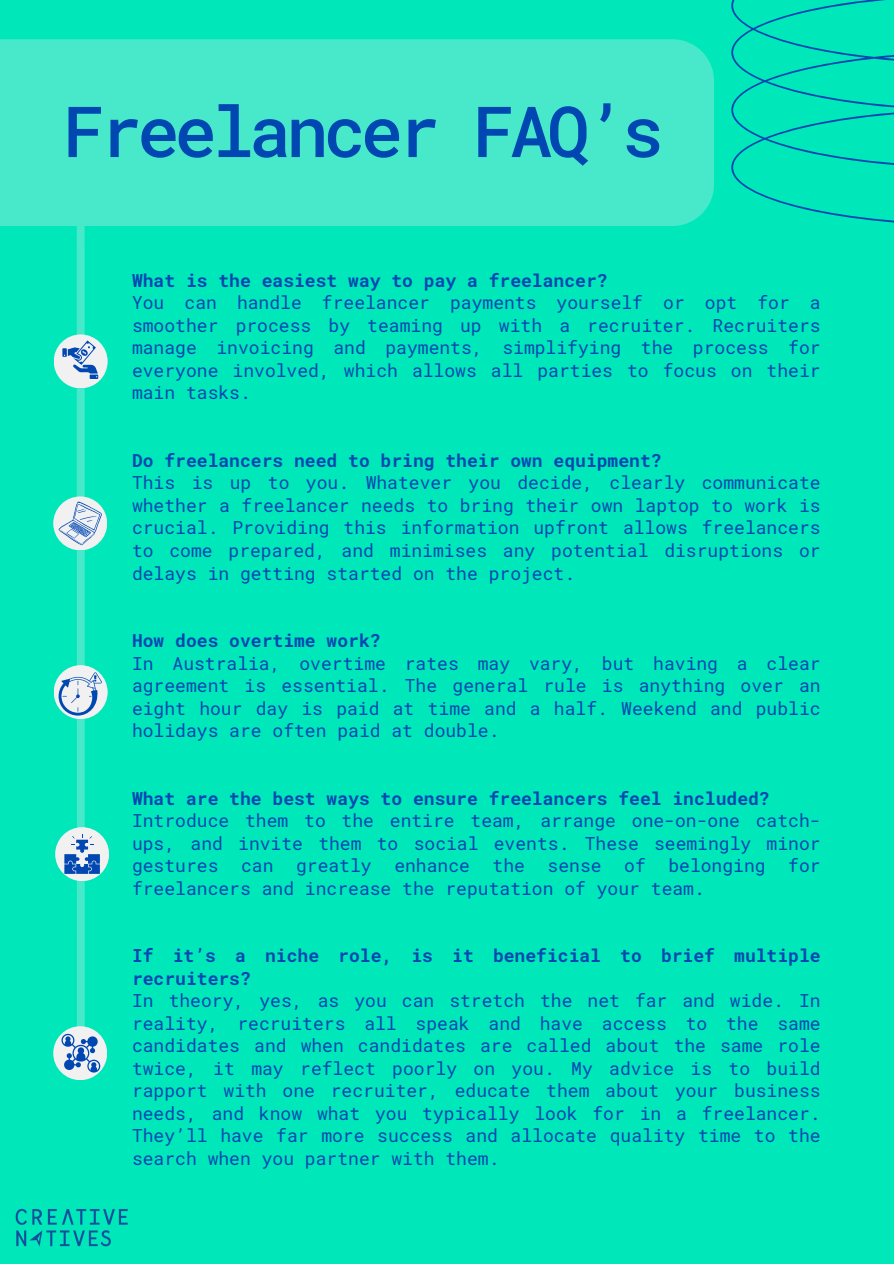
<style>
.page{position:relative;width:894px;height:1264px;background:#fff}
.page>*{position:absolute;margin:0;border:0;box-sizing:border-box;transform-origin:0 0}
.t1{font:500 70.5px "Roboto Mono";letter-spacing:-.07em;color:#0047b2}
.t2{font:18px/22.5px "Roboto Mono";color:#0047b2;text-align:justify}
.t3{font:700 18px/22.5px "Roboto Mono";color:#0047b2}
</style>
<div class="page">
<div style="left:0;top:0;width:893px;height:1263px;background:#00e7ba"></div>
<img style="left:15px;top:1208px;width:113px;height:39px">
<div style="left:0;top:39px;width:713px;height:187px;background:#47e9ca"></div>
<div style="left:77px;top:226px;width:8px;height:807px;background:#47e9ca"></div>
<svg style="left:731px;top:0;width:162px;height:223px"></svg>
<div style="left:54px;top:334px;width:54px;height:54px;background:#f1f1f1;border-radius:50%"></div>
<div style="left:53px;top:496px;width:54px;height:54px;background:#f1f1f1;border-radius:50%"></div>
<div style="left:54px;top:665px;width:54px;height:54px;background:#f1f1f1;border-radius:50%"></div>
<div style="left:55px;top:827px;width:54px;height:54px;background:#f1f1f1;border-radius:50%"></div>
<div style="left:53px;top:1026px;width:54px;height:54px;background:#f1f1f1;border-radius:50%"></div>
<svg style="left:62px;top:340px;width:36px;height:39px"></svg>
<svg style="left:59px;top:672px;width:42px;height:43px"></svg>
<svg style="left:64px;top:834px;width:36px;height:39px"></svg>
<svg style="left:61px;top:1033px;width:39px;height:39px"></svg>
<svg style="left:59px;top:501px;width:42px;height:44px"></svg>
<p class="t1" style="left:63px;top:83px;width:602px">Freelancer FAQ’s</p>
<h1 class="t3" style="left:132px;top:268px;width:477px">What is the easiest way to pay a freelancer?</h1>
<p class="t2" style="left:132px;top:291px;width:690px">You can handle freelancer payments yourself or opt for a smoother process by teaming up with a recruiter. Recruiters manage invoicing and payments, simplifying the process for everyone involved, which allows all parties to focus on their main tasks.</p>
<p class="t3" style="left:132px;top:448px;width:531px">Do freelancers need to bring their own equipment?</p>
<p class="t2" style="left:132px;top:471px;width:690px">This is up to you. Whatever you decide, clearly communicate whether a freelancer needs to bring their own laptop to work is crucial. Providing this information upfront allows freelancers to come prepared, and minimises any potential disruptions or delays in getting started on the project.</p>
<p class="t3" style="left:132px;top:628px;width:250px">How does overtime work?</p>
<p class="t2" style="left:132px;top:651px;width:690px">In Australia, overtime rates may vary, but having a clear agreement is essential. The general rule is anything over an eight hour day is paid at time and a half. Weekend and public holidays are often paid at double.</p>
<p class="t3" style="left:132px;top:786px;width:639px">What are the best ways to ensure freelancers feel included?</p>
<p class="t2" style="left:132px;top:808px;width:690px">Introduce them to the entire team, arrange one-on-one catch&shy;ups, and invite them to social events. These seemingly minor gestures</p>
<p class="t2" style="left:241px;top:853px;width:34px">can</p>
<p class="t2" style="left:296px;top:853px;width:77px">greatly</p>
<p class="t2" style="left:394px;top:853px;width:77px">enhance</p>
<p class="t2" style="left:492px;top:853px;width:34px">the</p>
<p class="t2" style="left:547px;top:853px;width:55px">sense</p>
<p class="t2" style="left:624px;top:853px;width:23px">of</p>
<p class="t2" style="left:668px;top:853px;width:99px">belonging</p>
<p class="t2" style="left:788px;top:853px;width:34px">for</p>
<p class="t2" style="left:132px;top:876px;width:574px">freelancers and increase the reputation of your team.</p>
<p class="t3" style="left:132px;top:943px;width:690px">If it’s a niche role, is it beneficial to brief multiple recruiters?</p>
<p class="t2" style="left:132px;top:988px;width:690px">In theory, yes, as you can stretch the net far and wide. In reality, recruiters all speak and have access to the same candidates and when candidates are called about the same role twice, it may reflect poorly on you. My advice is to build rapport with one recruiter, educate them about your business needs, and know what you typically look for in a freelancer.<br>They’ll have far more success and allocate quality time to the search when you partner with them.</p>
</div>
